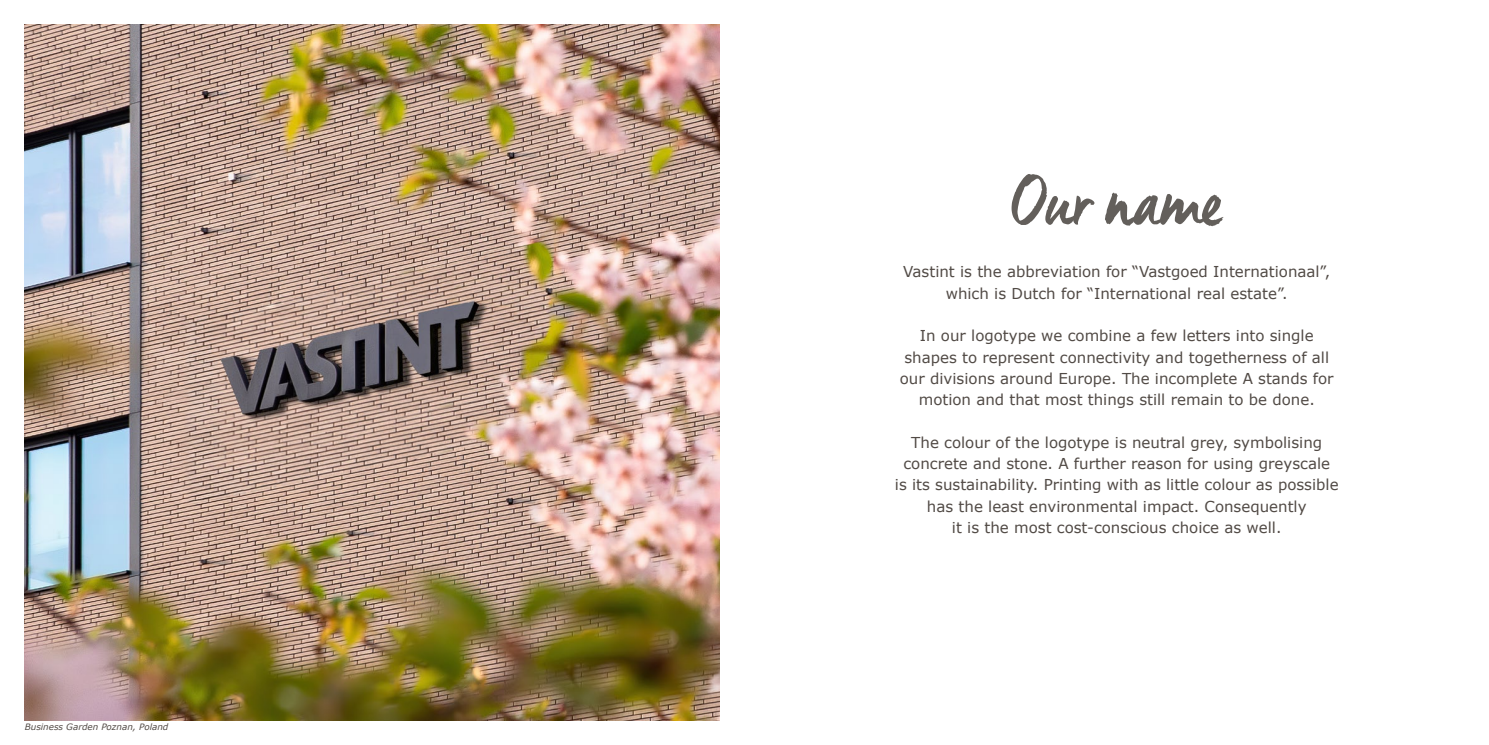
<style>
.page{position:relative;width:1489px;height:745px;background:#fff}
.page>*{position:absolute;margin:0;border:0;box-sizing:border-box;transform-origin:0 0}
.heading_orange{font:68.75px "Manus Vastint";color:#635f5b}
.copy_centred___bal{font:15px/21.2px "Verdana";color:#514a45;text-align:center}
.photo_caption_below{font:italic 8.75px "Verdana";color:#514a45}
</style>
<div class="page">
<img style="left:25px;top:25px;width:694px;height:694px">
<p class="photo_caption_below" style="left:25px;top:721px;width:145px">Business Garden Poznan, Poland</p>
<p class="heading_orange" style="left:1011px;top:160px;width:212px">Our name</p>
<p class="copy_centred___bal" style="left:903px;top:261px;width:429px">Vastint is the abbreviation for “Vastgoed Internationaal”, which is Dutch for “International real estate”.</p>
<p class="copy_centred___bal" style="left:899px;top:325px;width:435px">In our logotype we combine a few letters into single shapes to represent connectivity and togetherness of all our divisions around Europe. The incomplete A stands for motion and that most things still remain to be done.</p>
<p class="copy_centred___bal" style="left:894px;top:431px;width:445px">The colour of the logotype is neutral grey, symbolising concrete and stone. A further reason for using greyscale<br>is its sustainability. Printing with as little colour as possible has the least environmental impact. Consequently<br>it is the most cost-conscious choice as well.</p>
</div>
